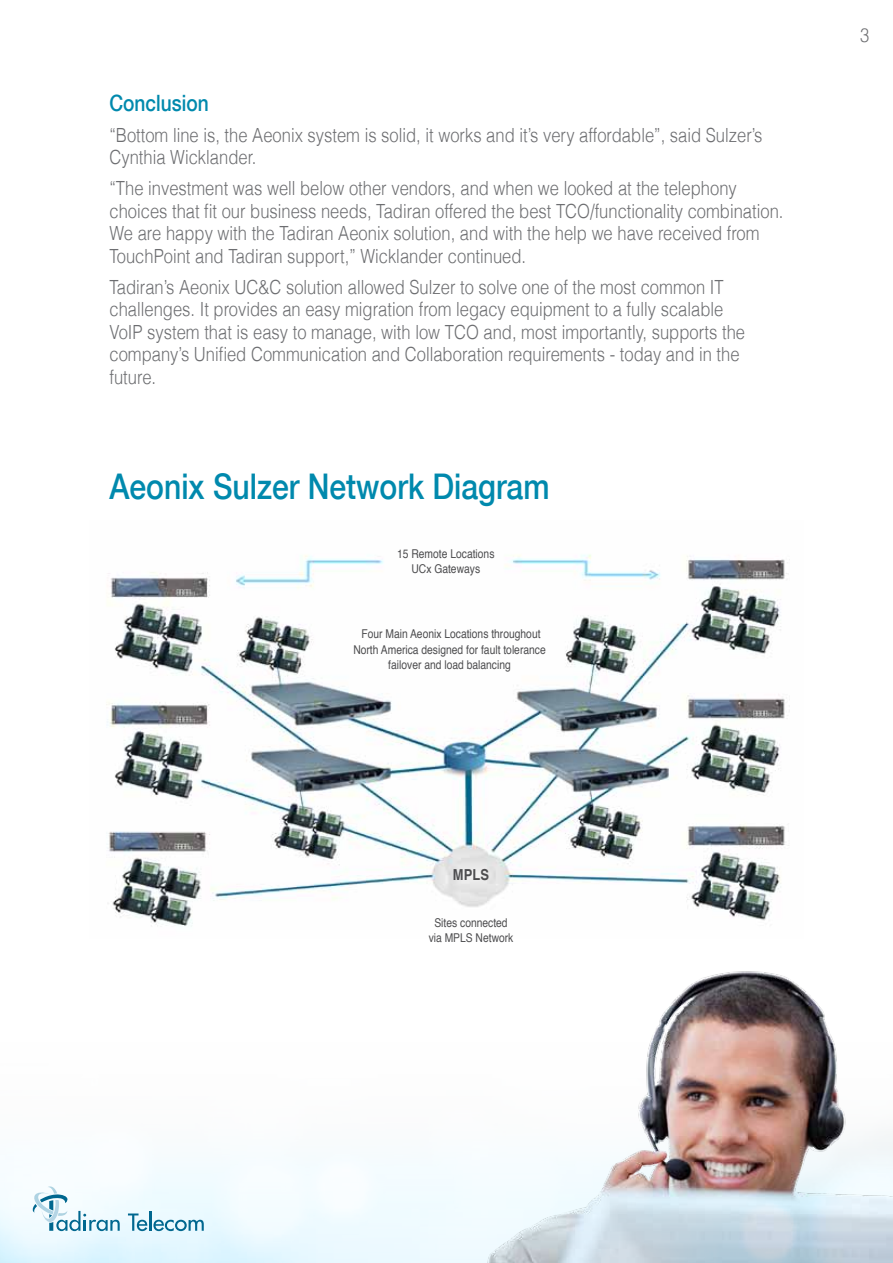
<style>
.page{position:relative;width:893px;height:1263px;background:#fff}
.page>*{position:absolute;margin:0;border:0;box-sizing:border-box;transform-origin:0 0}
.t1{font:500 35.4px "Helvetica Neue";color:#0089ad;scale:.85 1}
.t2{font:500 22.5px "Helvetica Neue";color:#0089ad;scale:.85 1}
.t3{font:300 19.5px/22.5px "Helvetica";color:#6d6e71;scale:.85 1}
.t4{font:700 15.15px "Helvetica";color:#4d4d4f;scale:.85 1}
.t5{font:12.15px/15.1px "Helvetica";color:#4d4d4f;text-align:center;scale:.85 1}
</style>
<div class="page">
<img style="left:0;top:1163px;width:480px;height:100px">
<svg style="left:128px;top:1213px;width:19px;height:18px"></svg>
<hr style="left:149px;top:1211px;width:2px;height:20px;background:#00678f">
<svg style="left:153px;top:1220px;width:51px;height:11px"></svg>
<svg style="left:32px;top:1186px;width:88px;height:45px"></svg>
<img style="left:106px;top:554px;width:683px;height:373px">
<img style="left:480px;top:971px;width:413px;height:292px">
<p class="t2" style="left:109px;top:85px;width:118px">Conclusion</p>
<p class="t3" style="left:109px;top:123px;width:770px">“Bottom line is, the Aeonix system is solid it, works and s’i t very affordable ,” said Sulzers’<br>Cynthia Wicklander.</p>
<p class="t3" style="left:109px;top:176px;width:794px">“The investment was well below other vendors, and when we looked at the telephony choices that fit our business needs, Tadiran offered the best TCO/functionality combination.<br>We are happy with the Tadiran Aeonix solution, and with the help we have received from TouchPoint and Tadiran support ” , Wicklander continued.</p>
<p class="t3" style="left:109px;top:275px;width:749px">Tadirans’ Aeonix UC C&amp; solution allowed Sulzer to solve one of the most common IT challenges It. provides an easy migration from legacy equipment to a fully scalable VoIP system that is easy to manage, with low TCO and, most importantly, supports the companys’ Unified Communication and Collaboration requirements - today and in the future.</p>
<h1 class="t1" style="left:109px;top:458px;width:519px">Aeonix Sulzer Network Diagram</h1>
<p class="t5" style="left:397px;top:546px;width:116px">15 Remote Locations<br>UCx Gateways</p>
<p class="t5" style="left:353px;top:627px;width:228px">Four Main Aeonix Locations throughout<br>North America designed for fault tolerance failover and load balancing</p>
<p class="t4" style="left:453px;top:862px;width:44px">MPLS</p>
<p class="t5" style="left:429px;top:916px;width:101px">Sites connected via MPLS Network</p>
<p class="t3" style="left:860px;top:23px;width:12px">3</p>
</div>
